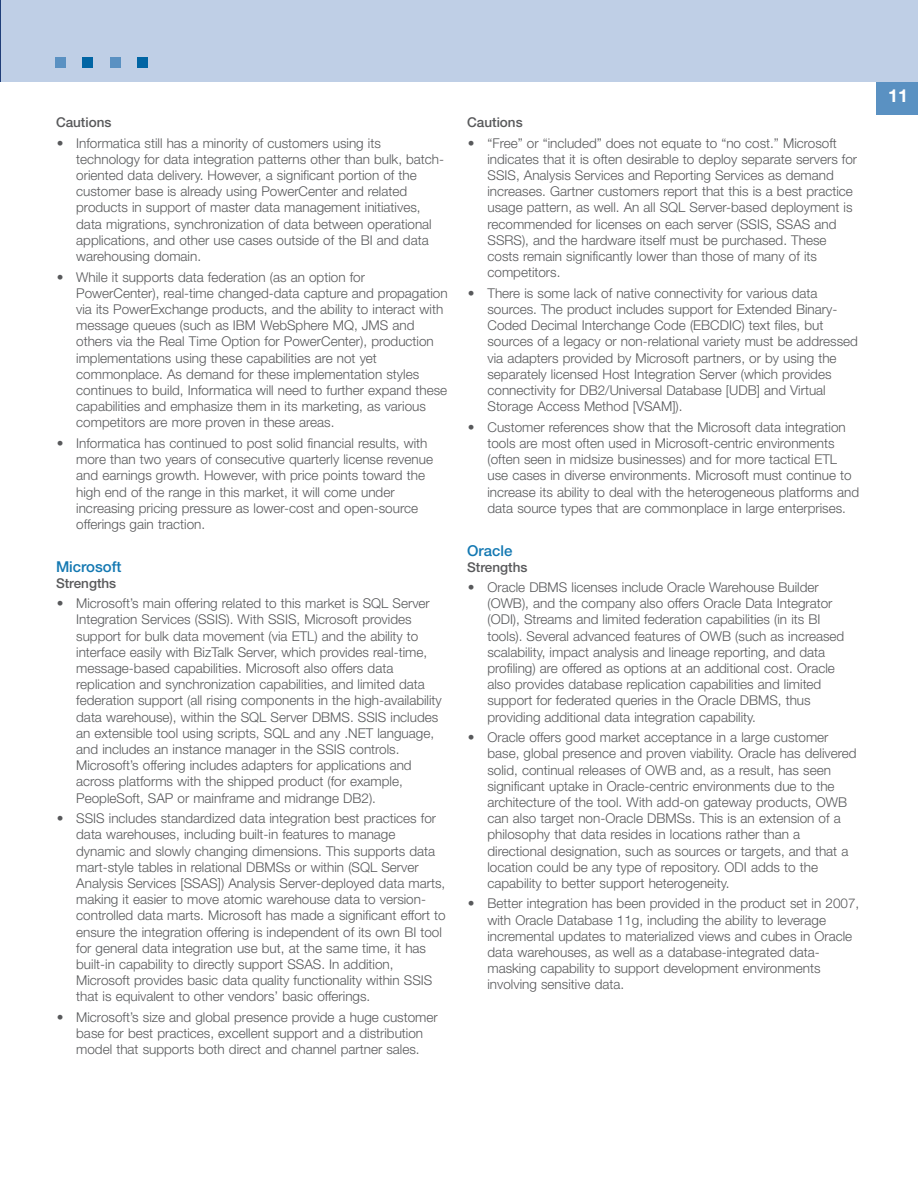
<style>
.page{position:relative;width:918px;height:1188px;background:#fff}
.page>*{position:absolute;margin:0;border:0;box-sizing:border-box;transform-origin:0 0}
.t1{font:700 18px "Helvetica Neue CE";color:#fff}
.t2{font:500 15px "Helvetica Neue";color:#1378b2}
.t3{font:300 13.5px/16.2px "Helvetica Neue";color:#58595b}
.t4{font:500 13.5px "Helvetica Neue";color:#58595b}
</style>
<div class="page">
<div style="left:876px;top:79px;width:42px;height:36px;background:#5a91c2"></div>
<div style="left:0;top:0;width:918px;height:81px;background:#bfcfe6"></div>
<div style="left:55px;top:57px;width:10px;height:11px;background:#5a91c2"></div>
<div style="left:83px;top:57px;width:10px;height:11px;background:#0065a4"></div>
<div style="left:110px;top:57px;width:10px;height:10px;background:#5a91c2"></div>
<div style="left:138px;top:57px;width:10px;height:10px;background:#0065a4"></div>
<img style="left:0;top:0;width:1px;height:81px">
<p class="t4" style="left:56px;top:118px;width:57px">Cautions</p>
<p class="t3" style="left:76px;top:136px;width:369px;text-indent:-20px">• Informatica still has a minority of customers using its technology for data integration patterns other than bulk, batch&shy;oriented data delivery. However, a significant portion of the customer base is already using PowerCenter and related products in support of master data management initiatives, data migrations, synchronization of data between operational applications, and other use cases outside of the BI and data warehousing domain.</p>
<p class="t3" style="left:76px;top:270px;width:373px;text-indent:-20px">• While it supports data federation (as an option for PowerCenter), real-time changed-data capture and propagation via its PowerExchange products, and the ability to interact with message queues (such as IBM WebSphere MQ, JMS and others via the Real Time Option for PowerCenter), production implementations using these capabilities are not yet commonplace. As demand for these implementation styles continues to build, Informatica will need to further expand these capabilities and emphasize them in its marketing, as various competitors are more proven in these areas.</p>
<p class="t3" style="left:76px;top:436px;width:358px;text-indent:-20px">• Informatica has continued to post solid financial results, with more than two years of consecutive quarterly license revenue and earnings growth. However, with price points toward the high end of the range in this market, it will come under increasing pricing pressure as lower-cost and open-source offerings gain traction.</p>
<p class="t2" style="left:56px;top:561px;width:67px">Microsoft</p>
<p class="t4" style="left:56px;top:578px;width:62px">Strengths</p>
<p class="t3" style="left:76px;top:597px;width:367px;text-indent:-20px">• Microsoft’s main offering related to this market is SQL Server Integration Services (SSIS). With SSIS, Microsoft provides support for bulk data movement (via ETL) and the ability to interface easily with BizTalk Server, which provides real-time, message-based capabilities. Microsoft also offers data replication and synchronization capabilities, and limited data federation support (all rising components in the high-availability data warehouse), within the SQL Server DBMS. SSIS includes an extensible tool using scripts, SQL and any .NET language, and includes an instance manager in the SSIS controls.<br>Microsoft’s offering includes adapters for applications and across platforms with the shipped product (for example, PeopleSoft, SAP or mainframe and midrange DB2).</p>
<p class="t3" style="left:76px;top:812px;width:371px;text-indent:-20px">• SSIS includes standardized data integration best practices for data warehouses, including built-in features to manage dynamic and slowly changing dimensions. This supports data mart-style tables in relational DBMSs or within (SQL Server Analysis Services [SSAS]) Analysis Server-deployed data marts, making it easier to move atomic warehouse data to version&shy;controlled data marts. Microsoft has made a significant effort to ensure the integration offering is independent of its own BI tool for general data integration use but, at the same time, it has built-in capability to directly support SSAS. In addition, Microsoft provides basic data quality functionality within SSIS that is equivalent to other vendors’ basic offerings.</p>
<p class="t3" style="left:57px;top:1010px;width:383px;text-align:center">• Microsoft’s size and global presence provide a huge customer base for best practices, excellent support and a distribution model that supports both direct and channel partner sales.</p>
<p class="t4" style="left:467px;top:118px;width:57px">Cautions</p>
<p class="t3" style="left:488px;top:136px;width:371px;text-indent:-20px">• “Free” or “included” does not equate to “no cost.” Microsoft indicates that it is often desirable to deploy separate servers for SSIS, Analysis Services and Reporting Services as demand increases. Gartner customers report that this is a best practice usage pattern, as well. An all SQL Server-based deployment is recommended for licenses on each server (SSIS, SSAS and SSRS), and the hardware itself must be purchased. These costs remain significantly lower than those of many of its competitors.</p>
<p class="t3" style="left:488px;top:286px;width:372px;text-indent:-20px">• There is some lack of native connectivity for various data sources. The product includes support for Extended Binary-Coded Decimal Interchange Code (EBCDIC) text files, but sources of a legacy or non-relational variety must be addressed via adapters provided by Microsoft partners, or by using the separately licensed Host Integration Server (which provides connectivity for DB2/Universal Database [UDB] and Virtual Storage Access Method [VSAM]).</p>
<p class="t3" style="left:488px;top:420px;width:373px;text-indent:-20px">• Customer references show that the Microsoft data integration tools are most often used in Microsoft-centric environments (often seen in midsize businesses) and for more tactical ETL use cases in diverse environments. Microsoft must continue to increase its ability to deal with the heterogeneous platforms and data source types that are commonplace in large enterprises.</p>
<p class="t2" style="left:467px;top:545px;width:47px">Oracle</p>
<p class="t4" style="left:467px;top:562px;width:62px">Strengths</p>
<p class="t3" style="left:488px;top:580px;width:358px;text-indent:-20px">• Oracle DBMS licenses include Oracle Warehouse Builder (OWB), and the company also offers Oracle Data Integrator (ODI), Streams and limited federation capabilities (in its BI tools). Several advanced features of OWB (such as increased scalability, impact analysis and lineage reporting, and data profiling) are offered as options at an additional cost. Oracle also provides database replication capabilities and limited support for federated queries in the Oracle DBMS, thus providing additional data integration capability.</p>
<p class="t3" style="left:488px;top:731px;width:371px;text-indent:-20px">• Oracle offers good market acceptance in a large customer base, global presence and proven viability. Oracle has delivered solid, continual releases of OWB and, as a result, has seen significant uptake in Oracle-centric environments due to the architecture of the tool. With add-on gateway products, OWB can also target non-Oracle DBMSs. This is an extension of a philosophy that data resides in locations rather than a directional designation, such as sources or targets, and that a location could be any type of repository. ODI adds to the capability to better support heterogeneity.</p>
<p class="t3" style="left:488px;top:897px;width:373px;text-indent:-20px">• Better integration has been provided in the product set in 2007, with Oracle Database 11g, including the ability to leverage incremental updates to materialized views and cubes in Oracle data warehouses, as well as a database-integrated data&shy;masking capability to support development environments involving sensitive data.</p>
<h1 class="t1" style="left:888px;top:90px;width:22px">11</h1>
</div>
